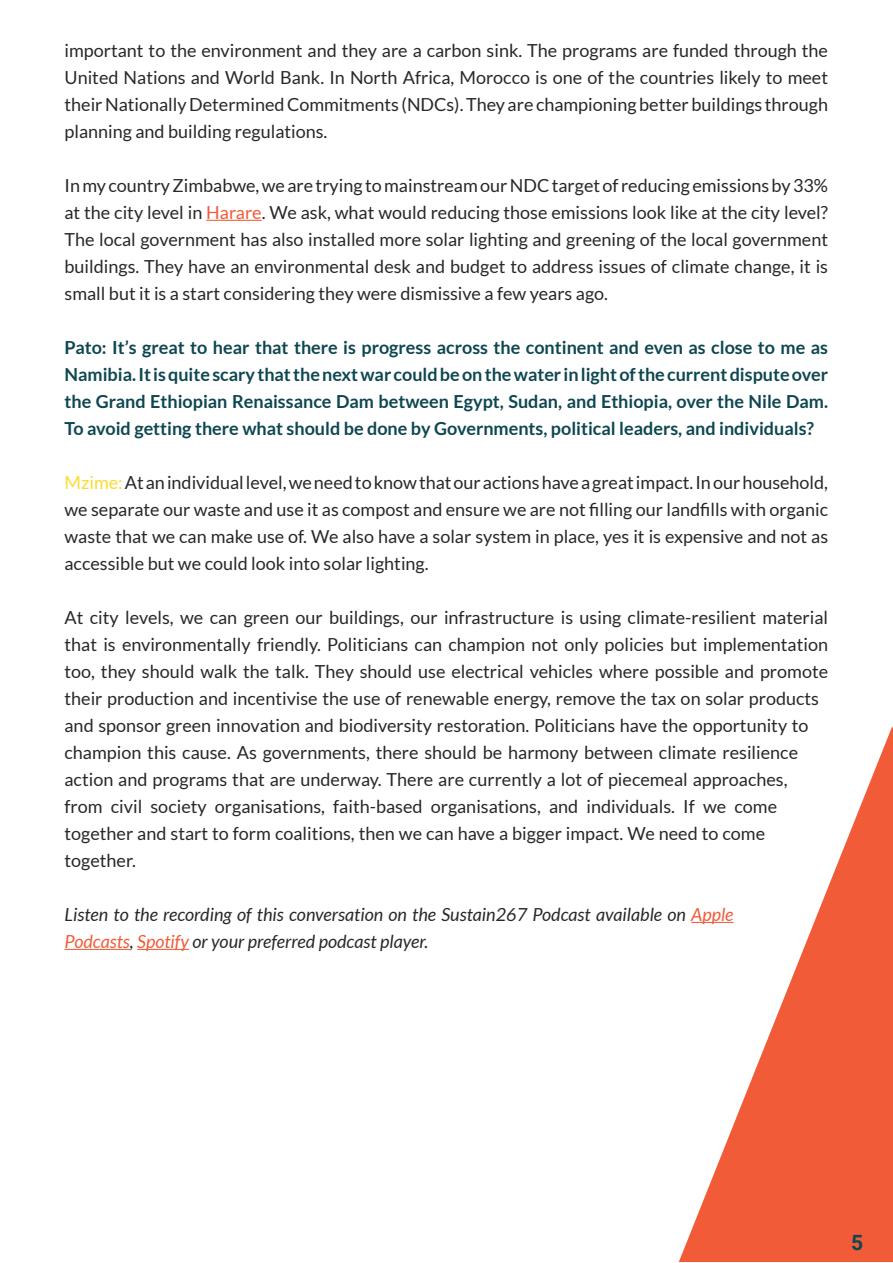
<style>
.page{position:relative;width:893px;height:1263px;background:#fff}
.page>*{position:absolute;margin:0;border:0;box-sizing:border-box;transform-origin:0 0}
.t1{font:700 21px "Roboto";color:#0e4751}
.t2{font:18px/27px "Lato";color:#292829;text-align:justify}
.t3{font:700 18px/27px "Lato";color:#0e4751;text-align:justify}
.t4{font:italic 18px/27px "Lato";color:#292829}
.s1{color:#f15b38}
.s2{color:#fcdb30}
</style>
<div class="page">
<svg style="left:679px;top:726px;width:214px;height:536px;fill:#f15b38"></svg>
<hr style="left:206px;top:220px;width:56px;height:1px;background:#f15b38">
<hr style="left:691px;top:922px;width:43px;height:1px;background:#f15b38">
<hr style="left:65px;top:949px;width:65px;height:1px;background:#f15b38">
<hr style="left:137px;top:949px;width:52px;height:1px;background:#f15b38">
<p class="t2" style="left:65px;top:37px;width:765px">important to the environment and they are a carbon sink. The programs are funded through the United Nations and World Bank. In North Africa, Morocco is one of the countries likely to meet their Nationally Determined Commitments (NDCs). They are championing better buildings through planning and building regulations.</p>
<p class="t2" style="left:65px;top:172px;width:765px">In my country Zimbabwe, we are trying to mainstream our NDC target of reducing emissions by 33% at the city level in <span class="s1">Harare</span>. We ask, what would reducing those emissions look like at the city level?<br>The local government has also installed more solar lighting and greening of the local government buildings. They have an environmental desk and budget to address issues of climate change, it is small but it is a start considering they were dismissive a few years ago.</p>
<p class="t3" style="left:65px;top:334px;width:765px">Pato: It’s great to hear that there is progress across the continent and even as close to me as Namibia. It is quite scary that the next war could be on the water in light of the current dispute over the Grand Ethiopian Renaissance Dam between Egypt, Sudan, and Ethiopia, over the Nile Dam.<br>To avoid getting there what should be done by Governments, political leaders, and individuals?</p>
<p class="t2" style="left:65px;top:469px;width:765px"><span class="s2">Mzime:</span> At an individual level, we need to know that our actions have a great impact. In our household, we separate our waste and use it as compost and ensure we are not filling our landfills with organic waste that we can make use of. We also have a solar system in place, yes it is expensive and not as accessible but we could look into solar lighting.</p>
<p class="t2" style="left:65px;top:604px;width:765px;text-align:left">At city levels, we can green our buildings, our infrastructure is using climate-resilient material that is environmentally friendly. Politicians can champion not only policies but implementation too, they should walk the talk. They should use electrical vehicles where possible and promote their production and incentivise the use of renewable energy, remove the tax on solar products and sponsor green innovation and biodiversity restoration. Politicians have the opportunity to champion this cause. As governments, there should be harmony between climate resilience action and programs that are underway. There are currently a lot of piecemeal approaches, from civil society organisations, faith-based organisations, and individuals. If we come together and start to form coalitions, then we can have a bigger impact. We need to come together.</p>
<p class="t4" style="left:65px;top:901px;width:670px">Listen to the recording of this conversation on the Sustain267 Podcast available on <span class="s1">Apple<br>Podcasts</span>, <span class="s1">Spotify</span> or your preferred podcast player.</p>
<p class="t1" style="left:851px;top:1228px;width:14px">5</p>
</div>
